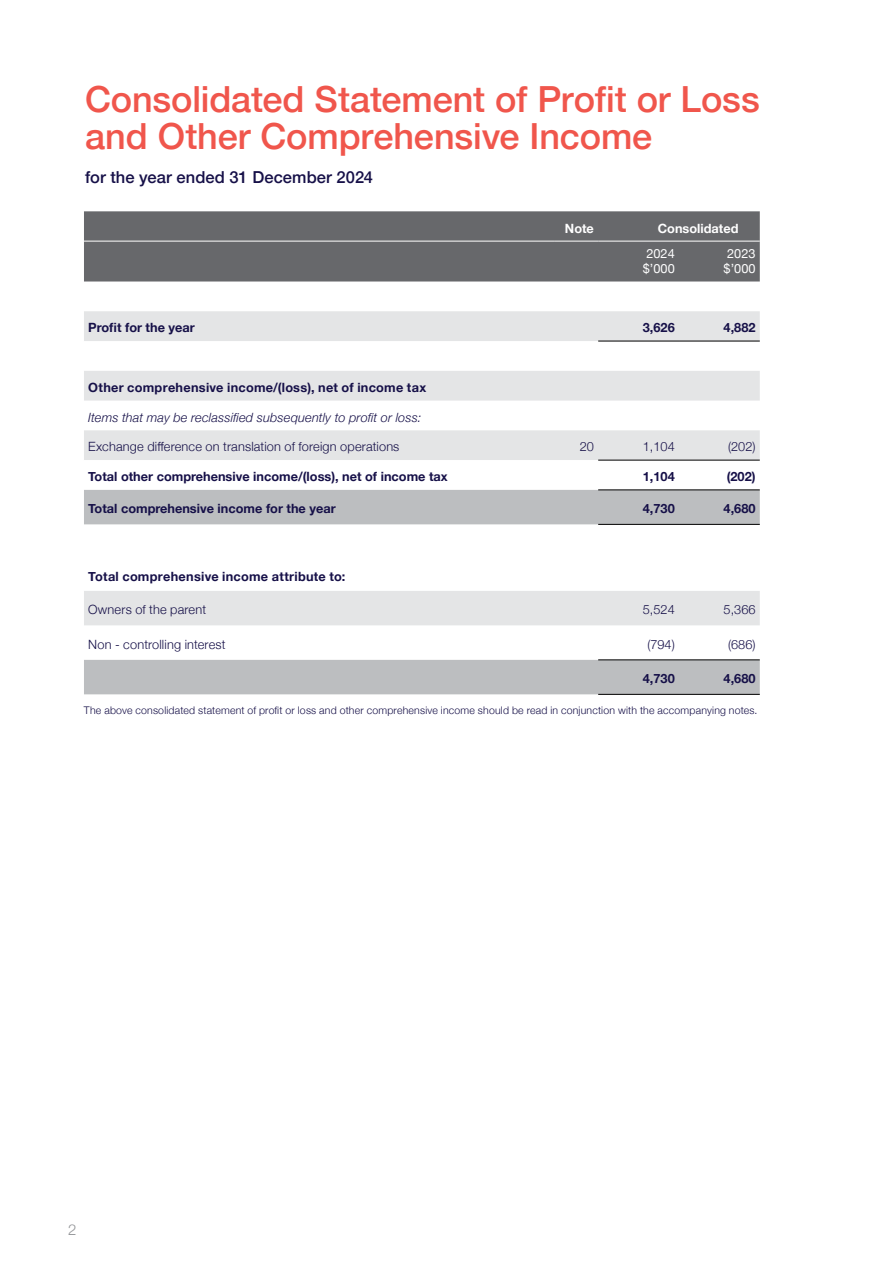
<style>
.page{position:relative;width:893px;height:1263px;background:#fff}
.page>*{position:absolute;margin:0;border:0;box-sizing:border-box;transform-origin:0 0}
.t1{font:500 36px/37.5px "Helvetica Neue";letter-spacing:-.005em;color:#f0564c}
.t2{font:500 16.5px "Helvetica Neue";letter-spacing:.005em;color:#161048}
.t3{font:300 15px "Helvetica Neue";color:#939598}
.t4{font:700 12.75px "Helvetica Neue";color:#161048}
.t5{font:300 12.75px "Helvetica Neue";letter-spacing:.015em;color:#161048}
.t6{font:700 12.75px "Helvetica Neue";letter-spacing:.02em;color:#161048}
.t7{font:italic 300 12.75px "Helvetica Neue";letter-spacing:.01em;color:#161048}
.t8{font:12.75px/15px "Helvetica Neue";color:#fff}
.t9{font:700 12.75px "Helvetica Neue";color:#fff}
.t10{font:300 10.5px "Helvetica Neue";letter-spacing:.02em;color:#161048}
</style>
<div class="page">
<div style="left:84px;top:211px;width:676px;height:70px;background:#67686b"></div>
<div style="left:84px;top:311px;width:676px;height:30px;background:#e4e5e6"></div>
<svg style="left:84px;top:371px;width:676px;height:89px;fill:#e4e5e6"></svg>
<svg style="left:84px;top:490px;width:676px;height:204px"></svg>
<hr style="left:598px;top:341px;width:81px;height:1px;background:#000">
<hr style="left:679px;top:341px;width:81px;height:1px;background:#000">
<hr style="left:598px;top:460px;width:81px;height:1px;background:#000">
<hr style="left:679px;top:460px;width:81px;height:1px;background:#000">
<hr style="left:598px;top:659px;width:81px;height:1px;background:#000">
<hr style="left:679px;top:659px;width:81px;height:1px;background:#000">
<hr style="left:84px;top:241px;width:471px;height:1px;background:#fff">
<hr style="left:555px;top:241px;width:43px;height:1px;background:#fff">
<hr style="left:598px;top:241px;width:81px;height:1px;background:#fff">
<hr style="left:679px;top:241px;width:81px;height:1px;background:#fff">
<hr style="left:598px;top:489px;width:81px;height:1px;background:#000">
<hr style="left:679px;top:489px;width:81px;height:1px;background:#000">
<hr style="left:598px;top:694px;width:81px;height:1px;background:#000">
<hr style="left:679px;top:694px;width:81px;height:1px;background:#000">
<hr style="left:598px;top:524px;width:81px;height:1px;background:#000">
<hr style="left:679px;top:524px;width:81px;height:1px;background:#000">
<h1 class="t1" style="left:85px;top:77px;width:676px">Consolidated Statement of Profit or Loss and Other Comprehensive Income</h1>
<p class="t2" style="left:85px;top:164px;width:290px">for the year ended 31 December 2024</p>
<p class="t9" style="left:565px;top:218px;width:31px">Note</p>
<p class="t9" style="left:658px;top:218px;width:82px">Consolidated</p>
<p class="t8" style="left:643px;top:247px;width:33px">2024 $’000</p>
<p class="t8" style="left:724px;top:247px;width:33px">2023 $’000</p>
<p class="t4" style="left:88px;top:318px;width:108px">Profit for the year</p>
<p class="t4" style="left:643px;top:318px;width:33px">3,626</p>
<p class="t4" style="left:724px;top:318px;width:33px">4,882</p>
<p class="t6" style="left:88px;top:377px;width:340px">Other comprehensive income/(loss), net of income tax</p>
<p class="t7" style="left:88px;top:407px;width:334px">Items that may be reclassified subsequently to profit or loss:</p>
<p class="t5" style="left:88px;top:437px;width:313px">Exchange difference on translation of foreign operations</p>
<p class="t5" style="left:580px;top:437px;width:16px">20</p>
<p class="t5" style="left:643px;top:436px;width:33px">1,104</p>
<p class="t5" style="left:728px;top:436px;width:29px">(202)</p>
<p class="t4" style="left:88px;top:467px;width:361px">Total other comprehensive income/(loss), net of income tax</p>
<p class="t4" style="left:643px;top:467px;width:33px">1,104</p>
<p class="t4" style="left:727px;top:467px;width:30px">(202)</p>
<p class="t4" style="left:88px;top:499px;width:249px">Total comprehensive income for the year</p>
<p class="t4" style="left:643px;top:499px;width:33px">4,730</p>
<p class="t4" style="left:724px;top:499px;width:33px">4,680</p>
<p class="t6" style="left:88px;top:566px;width:259px">Total comprehensive income attribute to:</p>
<p class="t5" style="left:88px;top:599px;width:119px">Owners of the parent</p>
<p class="t5" style="left:643px;top:599px;width:33px">5,524</p>
<p class="t5" style="left:724px;top:599px;width:33px">5,366</p>
<p class="t5" style="left:88px;top:634px;width:139px">Non - controlling interest</p>
<p class="t5" style="left:647px;top:634px;width:29px">(794)</p>
<p class="t5" style="left:728px;top:634px;width:29px">(686)</p>
<p class="t4" style="left:643px;top:669px;width:33px">4,730</p>
<p class="t4" style="left:724px;top:669px;width:33px">4,680</p>
<p class="t10" style="left:84px;top:701px;width:675px">The above consolidated statement of profit or loss and other comprehensive income should be read in conjunction with the accompanying notes.</p>
<p class="t3" style="left:68px;top:1217px;width:10px">2</p>
</div>
